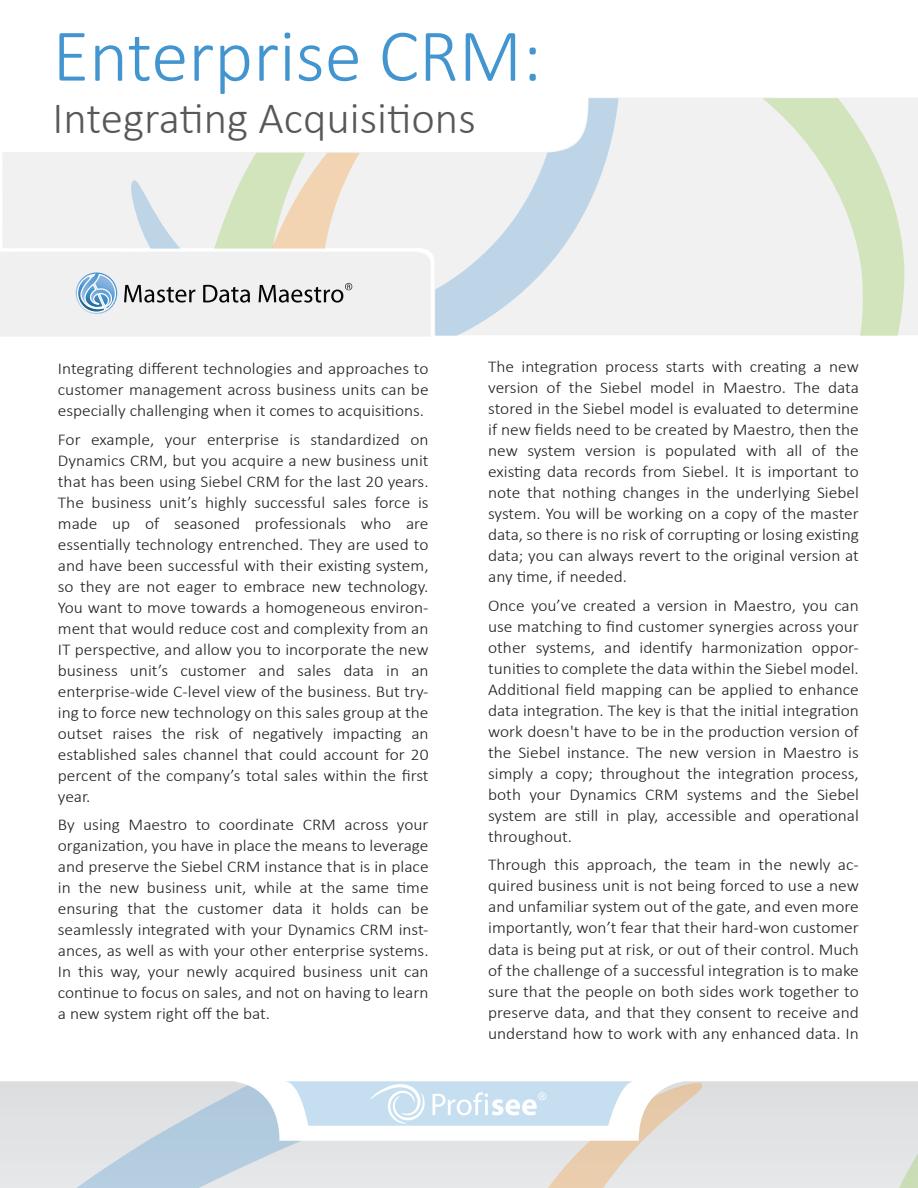
<style>
.page{position:relative;width:918px;height:1188px;background:#fff}
.page>*{position:absolute;margin:0;border:0;box-sizing:border-box;transform-origin:0 0}
.t1{font:300 75px "Calibri";color:#4395d0}
.t2{font:300 45px "Calibri";color:#57585a}
.t3{font:300 16.5px/21px "Calibri";color:#231f20;text-align:justify;scale:1.06 1}
</style>
<div class="page">
<svg style="left:0;top:1081px;width:918px;height:107px;background:#dce1e5"></svg>
<div style="left:618px;top:98px;width:300px;height:237px;background:#f1f1f2"></div>
<svg style="left:762px;top:98px;width:142px;height:238px"></svg>
<svg style="left:0;top:98px;width:618px;height:238px"></svg>
<h1 class="t1" style="left:53px;top:9px;width:491px">Enterprise CRM:</h1>
<h2 class="t2" style="left:53px;top:90px;width:425px">Integrating Acquisitions</h2>
<p class="t3" style="left:58px;top:358px;width:351px">Integrating different technologies and approaches to customer management across business units can be especially challenging when it comes to acquisitions.</p>
<p class="t3" style="left:58px;top:428px;width:351px">For example, your enterprise is standardized on Dynamics CRM, but you acquire a new business unit that has been using Siebel CRM for the last 20 years.<br>The business unit’s highly successful sales force is made up of seasoned professionals who are essentially technology entrenched. They are used to and have been successful with their existing system, so they are not eager to embrace new technology.<br>You want to move towards a homogeneous environ&shy;ment that would reduce cost and complexity from an IT perspective, and allow you to incorporate the new business unit’s customer and sales data in an enterprise-wide C-level view of the business. But try&shy;ing to force new technology on this sales group at the outset raises the risk of negatively impacting an established sales channel that could account for 20 percent of the company’s total sales within the first year.</p>
<p class="t3" style="left:58px;top:814px;width:351px">By using Maestro to coordinate CRM across your organization, you have in place the means to leverage and preserve the Siebel CRM instance that is in place in the new business unit, while at the same time ensuring that the customer data it holds can be seamlessly integrated with your Dynamics CRM inst&shy;ances, as well as with your other enterprise systems.<br>In this way, your newly acquired business unit can continue to focus on sales, and not on having to learn a new system right off the bat.</p>
<p class="t3" style="left:488px;top:356px;width:351px">The integration process starts with creating a new version of the Siebel model in Maestro. The data stored in the Siebel model is evaluated to determine if new fields need to be created by Maestro, then the new system version is populated with all of the existing data records from Siebel. It is important to note that nothing changes in the underlying Siebel system. You will be working on a copy of the master data, so there is no risk of corrupting or losing existing data; you can always revert to the original version at any time, if needed.</p>
<p class="t3" style="left:488px;top:595px;width:351px">Once you’ve created a version in Maestro, you can use matching to find customer synergies across your other systems, and identify harmonization oppor&shy;tunities to complete the data within the Siebel model.<br>Additional field mapping can be applied to enhance data integration. The key is that the initial integration work doesn't have to be in the production version of the Siebel instance. The new version in Maestro is simply a copy; throughout the integration process, both your Dynamics CRM systems and the Siebel system are still in play, accessible and operational throughout.</p>
<p class="t3" style="left:488px;top:854px;width:351px">Through this approach, the team in the newly ac&shy;quired business unit is not being forced to use a new and unfamiliar system out of the gate, and even more importantly, won’t fear that their hard-won customer data is being put at risk, or out of their control. Much of the challenge of a successful integration is to make sure that the people on both sides work together to preserve data, and that they consent to receive and understand how to work with any enhanced data. In</p>
</div>
